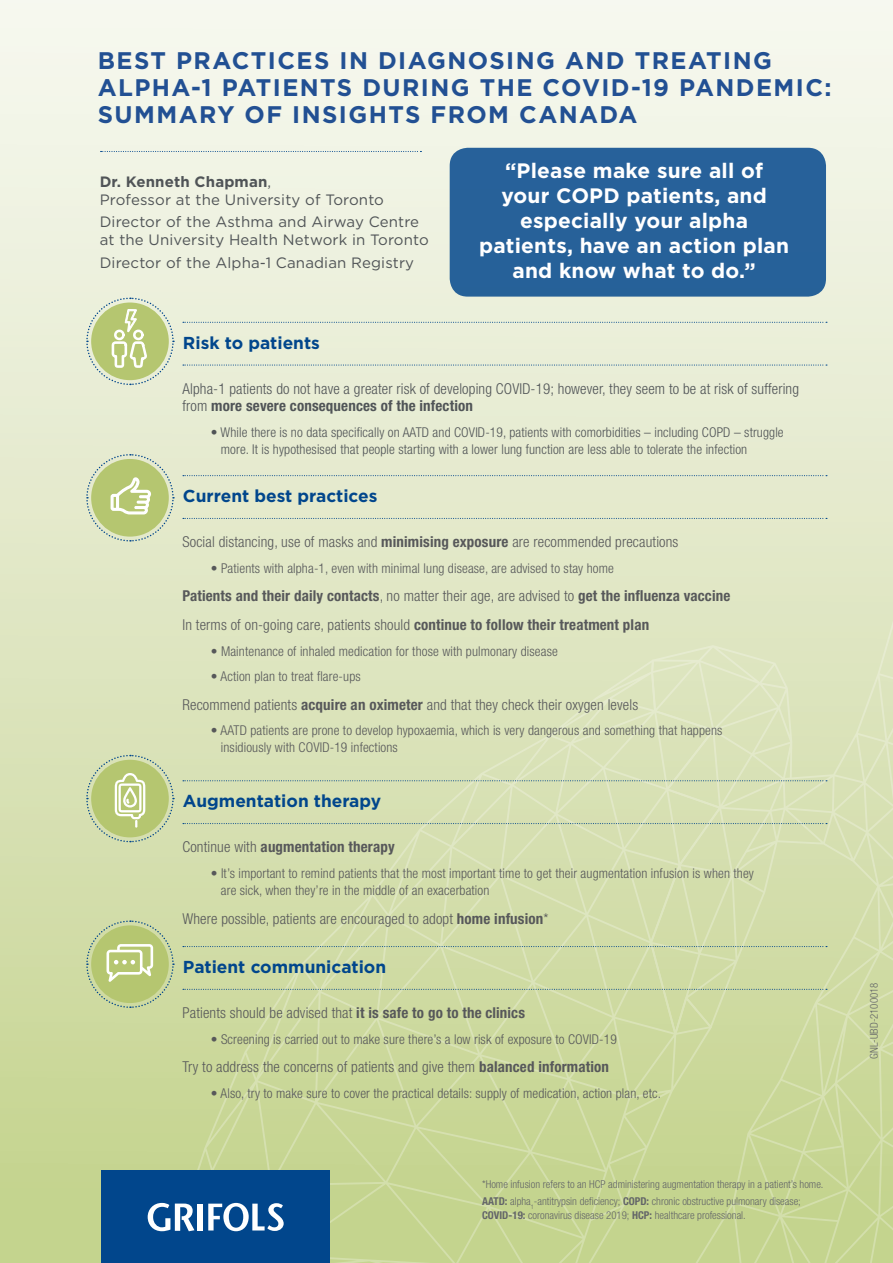
<style>
.page{position:relative;width:893px;height:1263px;background:#fff}
.page>*{position:absolute;margin:0;border:0;box-sizing:border-box;transform-origin:0 0}
.t1{font:700 24px/27px "Gotham";letter-spacing:.06em;color:#225093}
.t2{font:700 20.85px/25px "Gotham";letter-spacing:.01em;color:#fff;text-align:center}
.t3{font:700 17.25px "Gotham";color:#01468c}
.t4{font:300 condensed 15px "Helvetica Neue LT Std";letter-spacing:.01em;color:#57585a}
.t5{font:15px/18px "Gotham";letter-spacing:.01em;color:#505457}
.t6{font:300 condensed 15px/17.1px "Helvetica Neue LT Std";letter-spacing:.01em;color:#505457}
.t7{font:700 condensed 15px "Helvetica Neue LT Std";letter-spacing:.01em;color:#57585a}
.t8{font:300 condensed 13.5px "Helvetica Neue LT Std";letter-spacing:.01em;color:#57585a}
.t9{font:300 condensed 13.5px "Helvetica Neue LT Std";letter-spacing:.01em;color:#505457}
.t10{font:300 condensed 10.8px "Helvetica Neue LT Std";color:#636568}
.s1{font-weight:700}
.s2{font-weight:300}
</style>
<div class="page">
<div style="left:0;top:0;width:893px;height:1263px;background:linear-gradient(to bottom,#f8f9f4,#c3d28c)"></div>
<svg style="left:171px;top:659px;width:479px;height:604px;background:#d1dca7"></svg>
<svg style="left:650px;top:584px;width:243px;height:679px;background:#d2dda9"></svg>
<svg style="left:183px;top:322px;width:644px;height:1px"></svg>
<svg style="left:101px;top:151px;width:320px;height:1px"></svg>
<svg style="left:183px;top:780px;width:644px;height:1px"></svg>
<svg style="left:183px;top:946px;width:644px;height:1px"></svg>
<svg style="left:183px;top:475px;width:644px;height:1px"></svg>
<svg style="left:183px;top:364px;width:644px;height:2px"></svg>
<svg style="left:183px;top:823px;width:644px;height:1px"></svg>
<svg style="left:183px;top:989px;width:644px;height:1px"></svg>
<svg style="left:183px;top:518px;width:644px;height:1px"></svg>
<div style="left:450px;top:148px;width:376px;height:149px;background:#276199;border-radius:18px"></div>
<div style="left:101px;top:1170px;width:229px;height:93px;background:#01468c"></div>
<svg style="left:148px;top:1203px;width:46px;height:28px"></svg>
<div style="left:197px;top:1203px;width:6px;height:27px;background:#fff"></div>
<svg style="left:208px;top:1203px;width:76px;height:28px"></svg>
<svg style="left:85px;top:297px;width:90px;height:89px;background:#cbd7a3"></svg>
<svg style="left:85px;top:453px;width:90px;height:89px;background:#c8d59d"></svg>
<svg style="left:85px;top:754px;width:90px;height:89px;background:#c4d296"></svg>
<svg style="left:85px;top:920px;width:90px;height:89px;background:#c0cf8e"></svg>
<p class="t1" style="left:98px;top:47px;width:735px">BEST PRACTICES IN DIAGNOSING AND TREATING<br>ALPHA-1 PATIENTS DURING THE COVID-19 PANDEMIC:<br>SUMMARY OF INSIGHTS FROM CANADA</p>
<p class="t5" style="left:100px;top:172px;width:286px"><span class="s1">Dr. Kenneth Chapman</span>,<br>Professor at the University of Toronto</p>
<p class="t5" style="left:100px;top:213px;width:331px">Director of the Asthma and Airway Centre at the University Health Network in Toronto</p>
<p class="t5" style="left:100px;top:253px;width:316px">Director of the Alpha-1 Canadian Registry</p>
<p class="t3" style="left:183px;top:331px;width:138px">Risk to patients</p>
<p class="t2" style="left:479px;top:158px;width:311px">“Please make sure all of your COPD patients, and especially your alpha patients, have an action plan and know what to do.”</p>
<p class="t6" style="left:182px;top:380px;width:618px">Alpha-1 patients do not have a greater risk of developing COVID-19; however, they seem to be at risk of suffering from <span class="s1">more severe consequences of the infection</span></p>
<p class="t9" style="left:211px;top:424px;width:574px">• While there is no data specifically on AATD and COVID-19, patients with comorbidities – including COPD – struggle</p>
<p class="t9" style="left:221px;top:441px;width:528px">more. It is hypothesised that people starting with a lower lung function are less able to tolerate the infection</p>
<p class="t3" style="left:183px;top:485px;width:196px">Current best practices</p>
<p class="t4" style="left:182px;top:533px;width:497px">Social distancing, use of masks and <span class="s1">minimising exposure</span> are recommended precautions</p>
<p class="t8" style="left:211px;top:560px;width:405px">• Patients with alpha-1, even with minimal lung disease, are advised to stay home</p>
<p class="t7" style="left:182px;top:587px;width:549px">Patients and their daily contacts<span class="s2">, no matter their age, are advised to</span> get the influenza vaccine</p>
<p class="t4" style="left:182px;top:616px;width:468px">In terms of on-going care, patients should <span class="s1">continue to follow their treatment plan</span></p>
<p class="t8" style="left:211px;top:643px;width:349px">• Maintenance of inhaled medication for those with pulmonary disease</p>
<p class="t8" style="left:211px;top:669px;width:151px">• Action plan to treat flare-ups</p>
<p class="t4" style="left:182px;top:696px;width:457px">Recommend patients <span class="s1">acquire an oximeter</span> and that they check their oxygen levels</p>
<p class="t8" style="left:211px;top:723px;width:513px">• AATD patients are prone to develop hypoxaemia, which is very dangerous and something that happens</p>
<p class="t8" style="left:221px;top:740px;width:178px">insidiously with COVID-19 infections</p>
<p class="t3" style="left:183px;top:790px;width:200px">Augmentation therapy</p>
<p class="t7" style="left:182px;top:838px;width:214px"><span class="s2">Continue with</span> augmentation therapy</p>
<p class="t8" style="left:211px;top:865px;width:545px">• It’s important to remind patients that the most important time to get their augmentation infusion is when they</p>
<p class="t8" style="left:221px;top:883px;width:270px">are sick, when they’re in the middle of an exacerbation</p>
<p class="t4" style="left:182px;top:910px;width:367px">Where possible, patients are encouraged to adopt <span class="s1">home infusion</span>*</p>
<p class="t3" style="left:183px;top:956px;width:205px">Patient communication</p>
<p class="t4" style="left:182px;top:1004px;width:344px">Patients should be advised that <span class="s1">it is safe to go to the clinics</span></p>
<p class="t8" style="left:211px;top:1031px;width:408px">• Screening is carried out to make sure there’s a low risk of exposure to COVID-19</p>
<p class="t4" style="left:182px;top:1058px;width:428px">Try to address the concerns of patients and give them <span class="s1">balanced information</span></p>
<p class="t8" style="left:211px;top:1085px;width:452px">• Also, try to make sure to cover the practical details: supply of medication, action plan, etc.</p>
<p class="t10" style="left:482px;top:1178px;width:343px">*Home infusion refers to an HCP administering augmentation therapy in a patient’s home.</p>
<p class="t10" style="left:482px;top:1195px;width:320px"><span class="s1">AATD:</span> alpha<sub>1</sub>-antitrypsin deficiency; <span class="s1">COPD:</span> chronic obstructive pulmonary disease;</p>
<p class="t10" style="left:482px;top:1209px;width:265px"><span class="s1">COVID-19:</span> coronavirus disease 2019; <span class="s1">HCP:</span> healthcare professional.</p>
<p class="t10" style="left:868px;top:1059px;width:78px;rotate:-90deg">GNL-UBD-2100018</p>
</div>
